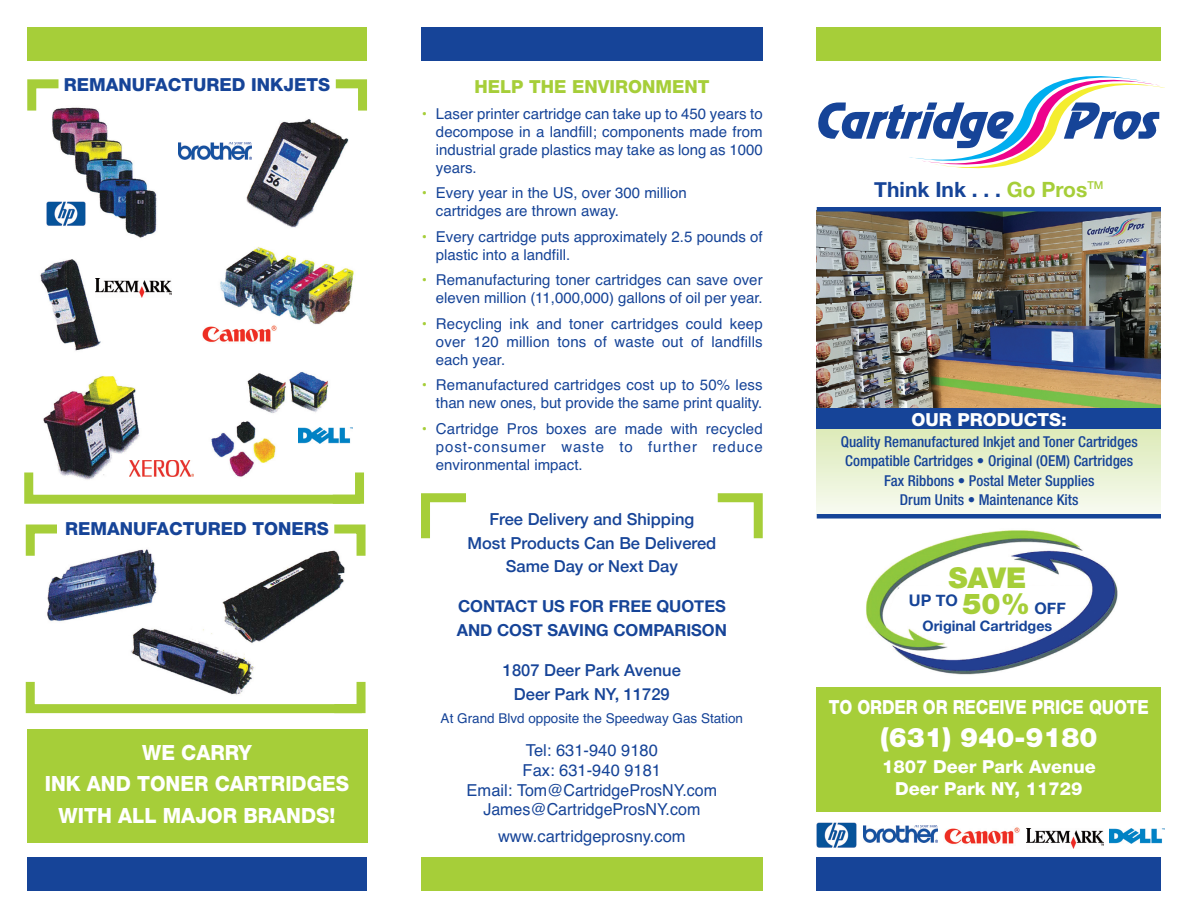
<style>
.page{position:relative;width:1188px;height:918px;background:#fff}
.page>*{position:absolute;margin:0;border:0;box-sizing:border-box;transform-origin:0 0}
.t1{font:900 28.8px "Helvetica Neue";color:#a6ce39}
.t2{font:900 27px "Helvetica Neue";color:#fff}
.t3{font:800 21px "Helvetica Neue";color:#fff;scale:.95 1}
.t4{font:700 21px "Helvetica Neue";color:#164498}
.t5{font:800 19.5px "Helvetica Neue";letter-spacing:-.005em;color:#fff;scale:.85 1}
.t6{font:800 18px "Helvetica Neue";color:#fff}
.t7{font:800 18px "Helvetica Neue";color:#164498}
.t8{font:800 18px "Helvetica Neue";color:#a6ce39}
.t9{font:16.5px "Helvetica";color:#164498}
.t10{font:500 16.5px "Helvetica Neue";color:#164498}
.t11{font:700 16.5px "Helvetica Neue";color:#164498}
.t12{font:700 15.9px "Helvetica Neue";color:#164498}
.t13{font:15px/18px "Helvetica";color:#164498;text-align:justify}
.t14{font:500 condensed 15px "Helvetica Neue";color:#164498}
.t15{font:700 14.4px "Helvetica Neue";color:#164498}
.t16{font:13.5px "Helvetica";color:#164498}
.s1{color:#a6ce39}
.s2{font-weight:900;font-size:28.8px;color:#a6ce39}
</style>
<div class="page">
<div style="left:817px;top:27px;width:344px;height:34px;background:#a6ce39"></div>
<div style="left:817px;top:857px;width:344px;height:34px;background:#164498"></div>
<div style="left:422px;top:27px;width:341px;height:34px;background:#164498"></div>
<div style="left:422px;top:857px;width:341px;height:34px;background:#a6ce39"></div>
<div style="left:27px;top:27px;width:340px;height:34px;background:#a6ce39"></div>
<div style="left:27px;top:857px;width:340px;height:34px;background:#164498"></div>
<svg style="left:818px;top:76px;width:346px;height:93px"></svg>
<div style="left:817px;top:687px;width:344px;height:124px;background:#a6ce39"></div>
<div style="left:27px;top:729px;width:340px;height:113px;background:#a6ce39"></div>
<img style="left:816px;top:822px;width:40px;height:26px">
<img style="left:863px;top:825px;width:74px;height:18px">
<img style="left:944px;top:827px;width:76px;height:18px">
<img style="left:1027px;top:829px;width:77px;height:19px">
<img style="left:1110px;top:828px;width:54px;height:16px">
<div style="left:817px;top:408px;width:344px;height:22px;background:#164498"></div>
<div style="left:817px;top:430px;width:344px;height:85px;background:linear-gradient(to bottom,#ddeab9,#f8fbf1)"></div>
<div style="left:817px;top:514px;width:344px;height:5px;background:#164498"></div>
<svg style="left:866px;top:530px;width:252px;height:145px"></svg>
<svg style="left:421px;top:493px;width:45px;height:46px"></svg>
<svg style="left:717px;top:493px;width:46px;height:46px"></svg>
<img style="left:817px;top:212px;width:344px;height:195px">
<div style="left:817px;top:207px;width:344px;height:5px;background:#164498"></div>
<img style="left:52px;top:107px;width:105px;height:131px">
<img style="left:246px;top:119px;width:103px;height:109px">
<img style="left:40px;top:259px;width:61px;height:92px">
<img style="left:220px;top:246px;width:134px;height:79px">
<img style="left:43px;top:376px;width:103px;height:88px">
<img style="left:47px;top:549px;width:110px;height:72px">
<img style="left:131px;top:628px;width:123px;height:45px">
<img style="left:218px;top:551px;width:127px;height:96px">
<img style="left:211px;top:372px;width:120px;height:92px">
<img style="left:46px;top:201px;width:40px;height:25px">
<img style="left:179px;top:142px;width:72px;height:18px">
<img style="left:202px;top:325px;width:75px;height:18px">
<img style="left:96px;top:279px;width:75px;height:19px">
<img style="left:299px;top:428px;width:53px;height:15px">
<img style="left:129px;top:461px;width:61px;height:3px">
<svg style="left:27px;top:79px;width:41px;height:41px"></svg>
<svg style="left:327px;top:79px;width:40px;height:41px"></svg>
<svg style="left:25px;top:673px;width:341px;height:41px"></svg>
<svg style="left:24px;top:464px;width:340px;height:40px"></svg>
<svg style="left:25px;top:524px;width:41px;height:41px"></svg>
<svg style="left:325px;top:524px;width:41px;height:41px"></svg>
<p class="t7" style="left:64px;top:78px;width:268px">REMANUFACTURED INKJETS</p>
<p class="t8" style="left:474px;top:80px;width:237px">HELP THE ENVIRONMENT</p>
<p class="t13" style="left:436px;top:106px;width:328px;text-indent:-14px"><span class="s1">•</span> Laser printer cartridge can take up to 450 years to decompose in a landfill; components made from industrial grade plastics may take as long as 1000 years.</p>
<p class="t13" style="left:436px;top:185px;width:252px;text-indent:-14px"><span class="s1">•</span> Every year in the US, over 300 million cartridges are thrown away.</p>
<p class="t13" style="left:436px;top:229px;width:328px;text-indent:-14px"><span class="s1">•</span> Every cartridge puts approximately 2.5 pounds of plastic into a landfill.</p>
<p class="t13" style="left:422px;top:272px;width:342px;text-align:right"><span class="s1">•</span> Remanufacturing toner cartridges can save over eleven million (11,000,000) gallons of oil per year.</p>
<p class="t13" style="left:436px;top:316px;width:328px;text-indent:-14px"><span class="s1">•</span> Recycling ink and toner cartridges could keep over 120 million tons of waste out of landfills each year.</p>
<p class="t13" style="left:422px;top:377px;width:342px;text-align:right"><span class="s1">•</span> Remanufactured cartridges cost up to 50% less than new ones, but provide the same print quality.</p>
<p class="t13" style="left:436px;top:421px;width:328px;text-indent:-14px"><span class="s1">•</span> Cartridge Pros boxes are made with recycled post-consumer waste to further reduce environmental impact.</p>
<p class="t7" style="left:65px;top:523px;width:265px">REMANUFACTURED TONERS</p>
<p class="t3" style="left:142px;top:745px;width:117px">WE CARRY</p>
<p class="t3" style="left:45px;top:776px;width:322px">INK AND TONER CARTRIDGES</p>
<p class="t3" style="left:59px;top:808px;width:293px">WITH ALL MAJOR BRANDS!</p>
<p class="t10" style="left:489px;top:509px;width:206px">Free Delivery and Shipping</p>
<p class="t10" style="left:467px;top:532px;width:250px">Most Products Can Be Delivered</p>
<p class="t10" style="left:506px;top:556px;width:174px">Same Day or Next Day</p>
<p class="t11" style="left:458px;top:596px;width:269px">CONTACT US FOR FREE QUOTES</p>
<p class="t11" style="left:457px;top:620px;width:272px">AND COST SAVING COMPARISON</p>
<p class="t10" style="left:503px;top:660px;width:179px">1807 Deer Park Avenue</p>
<p class="t10" style="left:514px;top:684px;width:157px">Deer Park NY, 11729</p>
<p class="t16" style="left:441px;top:713px;width:304px">At Grand Blvd opposite the Speedway Gas Station</p>
<p class="t9" style="left:526px;top:744px;width:134px">Tel: 631-940 9180</p>
<p class="t9" style="left:523px;top:764px;width:140px">Fax: 631-940 9181</p>
<p class="t9" style="left:467px;top:784px;width:252px">Email: Tom@CartridgeProsNY.com</p>
<p class="t9" style="left:483px;top:804px;width:218px">James@CartridgeProsNY.com</p>
<p class="t9" style="left:498px;top:831px;width:189px">www.cartridgeprosny.com</p>
<p class="t4" style="left:874px;top:176px;width:231px">THINK INK . . . <span class="s1">GO PROS</span><sup>TM</sup></p>
<p class="t6" style="left:912px;top:413px;width:157px">OUR PRODUCTS:</p>
<p class="t14" style="left:841px;top:436px;width:299px">Quality Remanufactured Inkjet and Toner Cartridges</p>
<p class="t14" style="left:845px;top:456px;width:289px">Compatible Cartridges • Original (OEM) Cartridges</p>
<p class="t14" style="left:884px;top:475px;width:212px">Fax Ribbons • Postal Meter Supplies</p>
<p class="t14" style="left:900px;top:495px;width:180px">Drum Units • Maintenance Kits</p>
<p class="t1" style="left:948px;top:567px;width:79px">SAVE</p>
<p class="t12" style="left:909px;top:590px;width:158px">UP TO <span class="s2">50%</span> OFF</p>
<p class="t15" style="left:923px;top:617px;width:131px">ORIGINAL CARTRIDGES</p>
<p class="t5" style="left:829px;top:700px;width:378px">TO ORDER OR RECEIVE PRICE QUOTE</p>
<p class="t2" style="left:880px;top:728px;width:219px">(631) 940-9180</p>
<p class="t6" style="left:882px;top:760px;width:215px">1807 Deer Park Avenue</p>
<p class="t6" style="left:895px;top:782px;width:189px">Deer Park NY, 11729</p>
</div>
